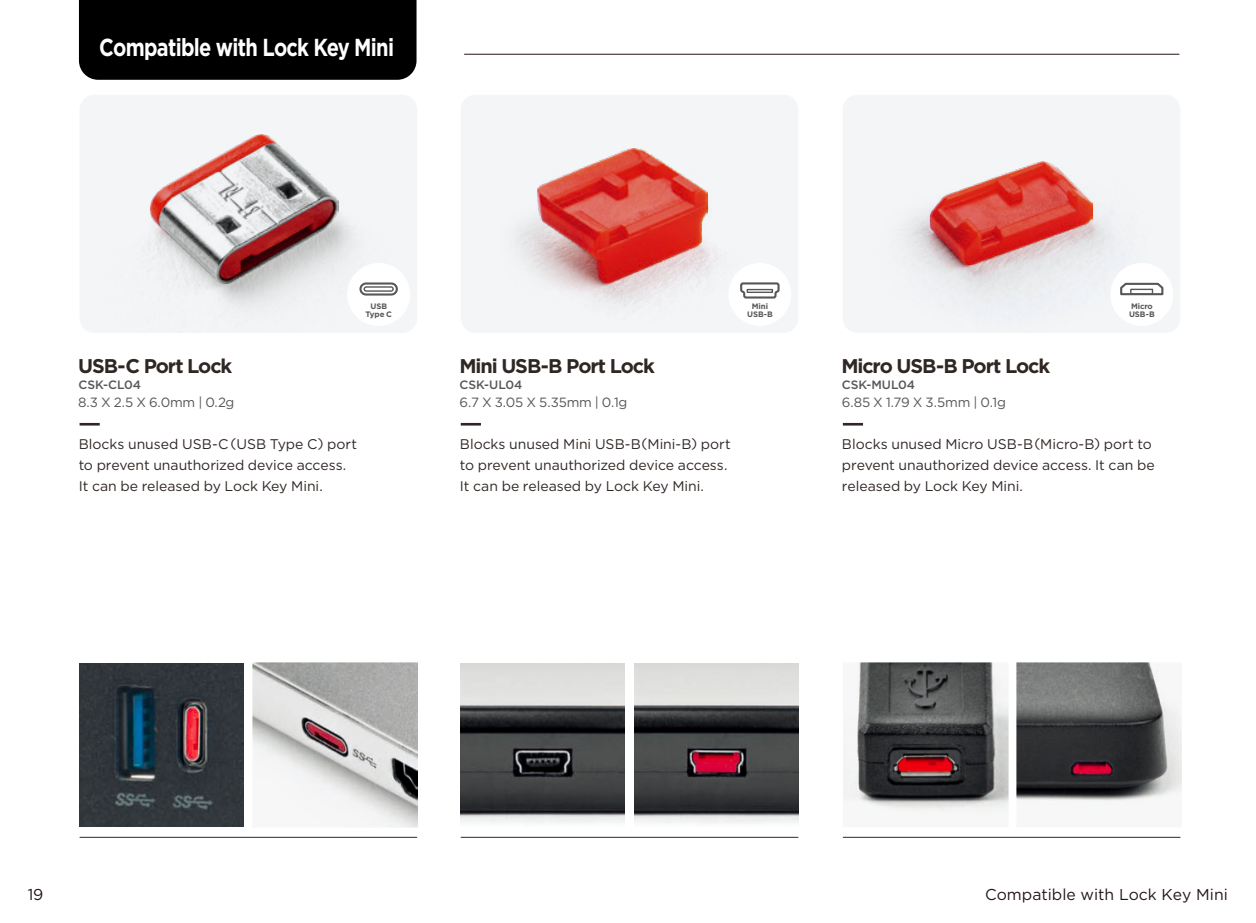
<style>
.page{position:relative;width:1256px;height:923px;background:#fff}
.page>*{position:absolute;margin:0;border:0;box-sizing:border-box;transform-origin:0 0}
.t1{font:700 24.5px "Gotham";letter-spacing:-.035em;color:#fff;scale:.81 1}
.t2{font:700 19.78px "Gotham";letter-spacing:-.055em;color:#2f2724}
.t3{font:15.75px "Gotham";color:#241614}
.t4{font:14px/21px "Gotham";letter-spacing:-.005em;color:#2f2724}
.t5{font:13.3px "Gotham";letter-spacing:-.015em;color:#585656}
.t6{font:500 12.08px "Gotham";letter-spacing:-.005em;color:#585656}
.t7{font:700 7.88px/7.9px "Gotham";letter-spacing:-.01em;color:#585656;text-align:center}
</style>
<div class="page">
<hr style="left:842px;top:423px;width:20px;height:2px;background:#2f2724">
<hr style="left:460px;top:423px;width:21px;height:2px;background:#2f2724">
<hr style="left:80px;top:423px;width:20px;height:2px;background:#2f2724">
<hr style="left:460px;top:837px;width:338px;height:1px;background:#2f2724">
<hr style="left:80px;top:837px;width:337px;height:1px;background:#2f2724">
<hr style="left:842px;top:837px;width:338px;height:1px;background:#2f2724">
<div style="left:79px;top:0;width:337px;height:80px;background:#000"></div>
<hr style="left:464px;top:54px;width:714px;height:1px;background:#221513">
<img style="left:843px;top:95px;width:336px;height:238px">
<img style="left:929px;top:161px;width:163px;height:104px">
<div style="left:461px;top:95px;width:337px;height:238px;background:#f3f5f7"></div>
<img style="left:537px;top:148px;width:170px;height:135px">
<img style="left:150px;top:135px;width:189px;height:148px">
<img style="left:843px;top:663px;width:165px;height:151px">
<img style="left:1016px;top:663px;width:165px;height:140px">
<img style="left:634px;top:663px;width:164px;height:160px">
<img style="left:460px;top:663px;width:164px;height:160px">
<img style="left:253px;top:663px;width:164px;height:164px">
<img style="left:80px;top:663px;width:163px;height:163px">
<div style="left:1109px;top:263px;width:63px;height:63px;background:#fff;border-radius:50%"></div>
<svg style="left:1120px;top:282px;width:44px;height:14px"></svg>
<div style="left:1129px;top:289px;width:23px;height:6px;border:1px solid #585656"></div>
<div style="left:728px;top:263px;width:63px;height:63px;background:#fff;border-radius:50%"></div>
<svg style="left:740px;top:282px;width:40px;height:17px"></svg>
<div style="left:746px;top:289px;width:26px;height:4px;border:1px solid #585656"></div>
<div style="left:359px;top:282px;width:39px;height:13px;border:2px solid #585656;border-radius:5px"></div>
<div style="left:363px;top:286px;width:31px;height:6px;border:1px solid #585656;border-radius:2px"></div>
<h1 class="t1" style="left:99px;top:33px;width:365px">Compatible with Lock Key Mini</h1>
<h2 class="t2" style="left:78px;top:354px;width:155px">USB-C Port Lock</h2>
<p class="t6" style="left:78px;top:378px;width:64px">CSK-CL04</p>
<p class="t5" style="left:78px;top:395px;width:158px">8.3 X 2.5 X 6.0mm | 0.2g</p>
<p class="t7" style="left:365px;top:302px;width:28px">USB<br>Type C</p>
<h2 class="t2" style="left:459px;top:354px;width:197px">Mini USB-B Port Lock</h2>
<p class="t6" style="left:459px;top:378px;width:64px">CSK-UL04</p>
<p class="t5" style="left:459px;top:395px;width:169px">6.7 X 3.05 X 5.35mm | 0.1g</p>
<p class="t7" style="left:747px;top:302px;width:27px">Mini<br>USB-B</p>
<h2 class="t2" style="left:841px;top:354px;width:210px">Micro USB-B Port Lock</h2>
<p class="t6" style="left:841px;top:378px;width:75px">CSK-MUL04</p>
<p class="t5" style="left:841px;top:395px;width:166px">6.85 X 1.79 X 3.5mm | 0.1g</p>
<p class="t7" style="left:1128px;top:302px;width:27px;text-align:left">Micro<br>USB-B</p>
<p class="t4" style="left:79px;top:434px;width:280px">Blocks unused USB-C(USB Type C) port to prevent unauthorized device access.<br>It can be released by Lock Key Mini.</p>
<p class="t4" style="left:460px;top:434px;width:272px">Blocks unused Mini USB-B(Mini-B) port to prevent unauthorized device access.<br>It can be released by Lock Key Mini.</p>
<p class="t4" style="left:841px;top:434px;width:314px">Blocks unused Micro USB-B(Micro-B) port to prevent unauthorized device access. It can be released by Lock Key Mini.</p>
<p class="t3" style="left:28px;top:886px;width:17px">19</p>
<p class="t3" style="left:984px;top:886px;width:244px">Compatible with Lock Key Mini</p>
</div>
